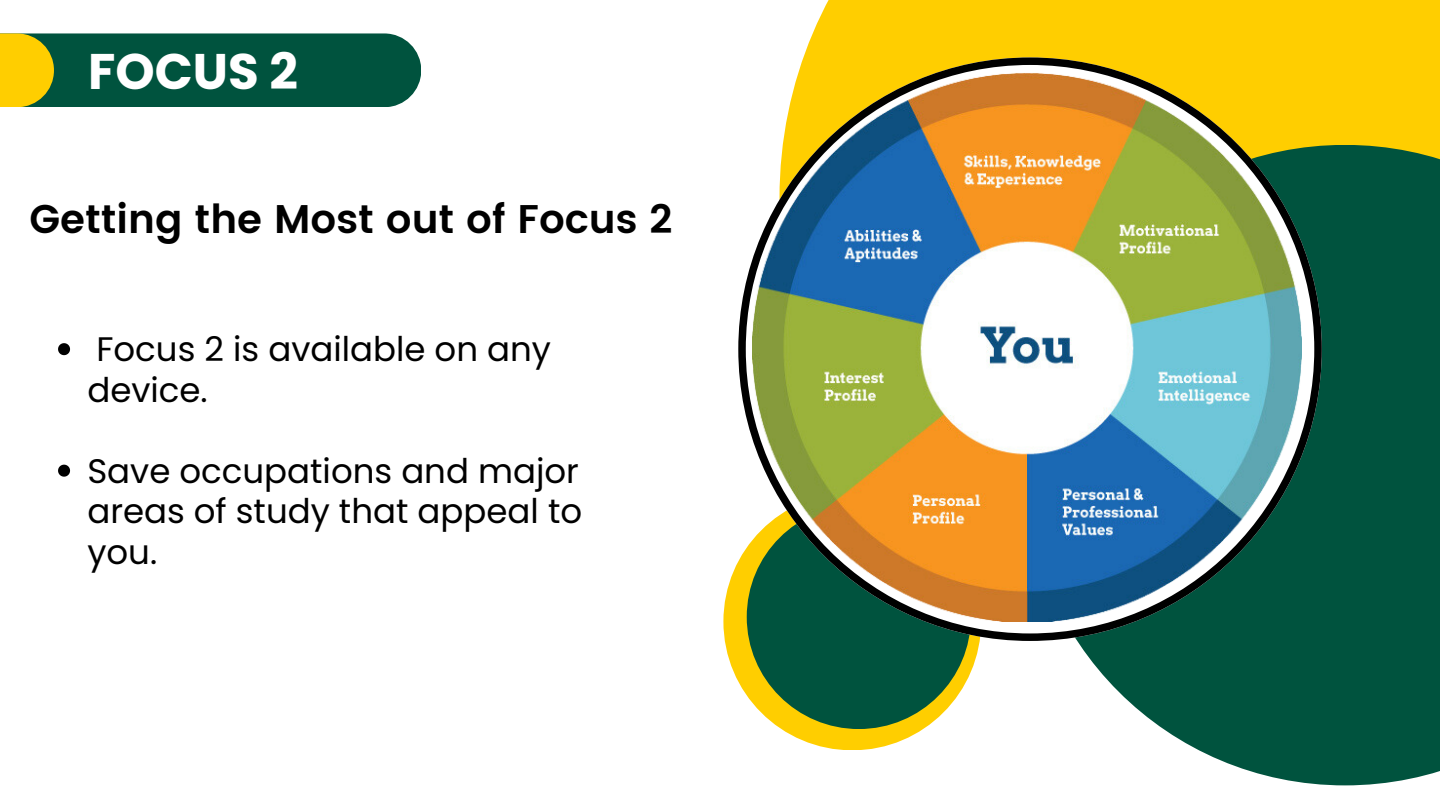
<style>
.page{position:relative;width:1440px;height:810px;background:#fff}
.page>*{position:absolute;margin:0;border:0;box-sizing:border-box;transform-origin:0 0}
.t1{font:700 50px "Poppins";color:#fff}
.t2{font:600 40px "Poppins";color:#000}
.t3{font:34px/40.5px "Poppins";color:#000}
</style>
<div class="page">
<div style="left:723px;top:493px;width:258px;height:257px;background:#ffce00;border-radius:50%"></div>
<div style="left:747px;top:505px;width:224px;height:224px;background:#00533e;border-radius:50%"></div>
<div style="left:780px;top:0;width:660px;height:621px;background:#ffce00"></div>
<svg style="left:1077px;top:145px;width:363px;height:640px;background:#1c6552"></svg>
<svg style="left:738px;top:57px;width:584px;height:584px"></svg>
<div style="left:54px;top:33px;width:367px;height:74px;background:#00533e"></div>
<div style="left:0;top:33px;width:54px;height:74px;background:#ffce00"></div>
<img style="left:753px;top:73px;width:549px;height:549px">
<svg style="left:58px;top:343px;width:12px;height:12px"></svg>
<svg style="left:58px;top:465px;width:12px;height:12px"></svg>
<h2 class="t1" style="left:88px;top:37px;width:211px">FOCUS 2</h2>
<p class="t2" style="left:30px;top:196px;width:645px">Getting the Most out of Focus 2</p>
<p class="t3" style="left:87px;top:329px;width:465px">Focus 2 is available on any device.</p>
<p class="t3" style="left:87px;top:451px;width:496px;text-align:justify">Save occupations and major areas of study that appeal to you.</p>
</div>
